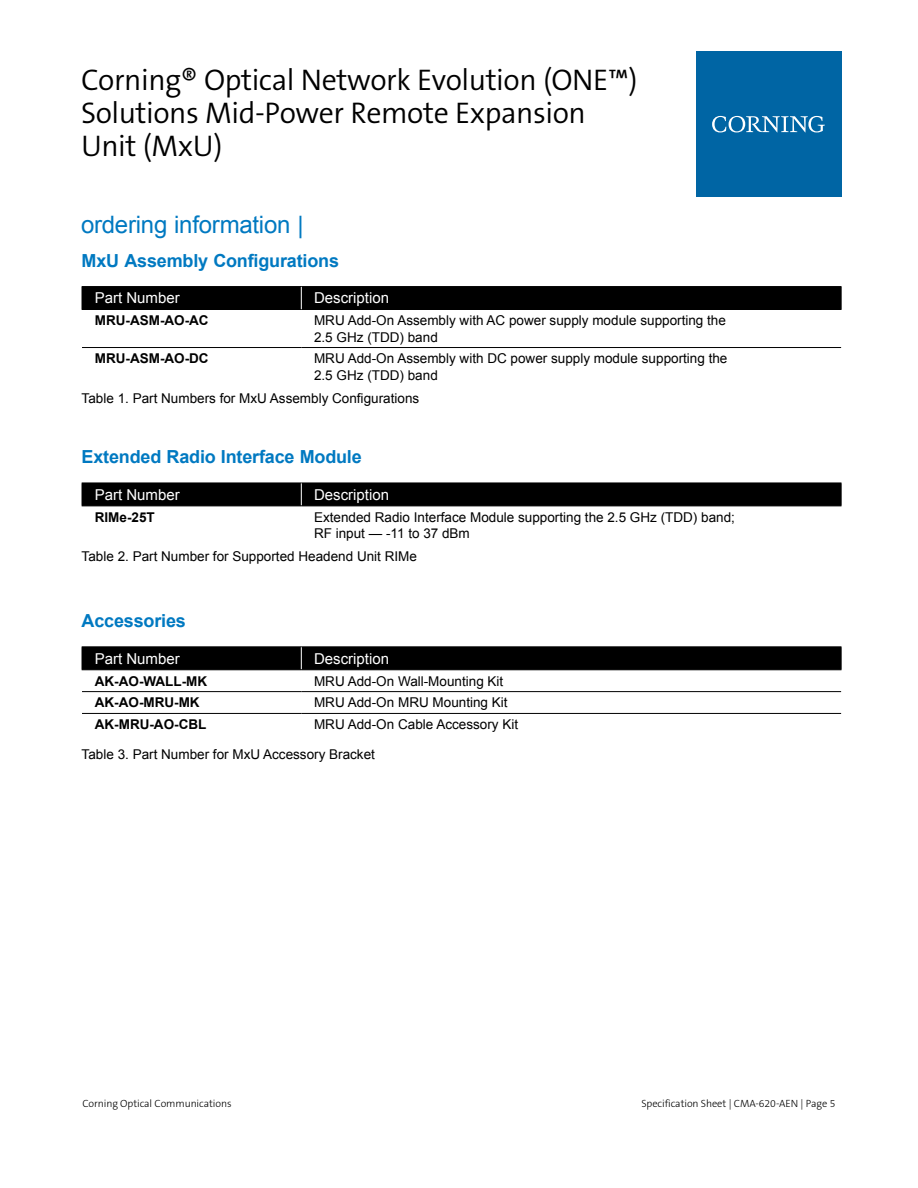
<style>
.page{position:relative;width:918px;height:1188px;background:#fff}
.page>*{position:absolute;margin:0;border:0;box-sizing:border-box;transform-origin:0 0}
.t1{font:300 30px/33px "The Sans B W4";letter-spacing:-.015em;color:#000}
.t2{font:24px "Arial";letter-spacing:-.01em;color:#0079c1}
.t3{font:700 18px "Arial";letter-spacing:-.01em;color:#0079c1}
.t4{font:15px "Arial";color:#fff}
.t5{font:13.5px/16.2px "Arial";color:#000}
.t6{font:700 13.5px "Arial";color:#000}
.t7{font:300 10.5px "The Sans B W3";letter-spacing:-.01em;color:#000}
</style>
<div class="page">
<div style="left:696px;top:51px;width:146px;height:146px;background:#0065a4"></div>
<svg style="left:712px;top:116px;width:113px;height:17px"></svg>
<hr style="left:82px;top:286px;width:219px;height:1px;background:#000">
<hr style="left:301px;top:286px;width:541px;height:1px;background:#000">
<hr style="left:82px;top:309px;width:219px;height:1px;background:#000">
<hr style="left:301px;top:309px;width:541px;height:1px;background:#000">
<div style="left:82px;top:287px;width:760px;height:22px;background:#000"></div>
<hr style="left:82px;top:347px;width:219px;height:1px;background:#000">
<hr style="left:301px;top:347px;width:540px;height:1px;background:#000">
<div style="left:82px;top:483px;width:760px;height:23px;background:#000"></div>
<hr style="left:82px;top:506px;width:219px;height:1px;background:#000">
<hr style="left:301px;top:506px;width:541px;height:1px;background:#000">
<hr style="left:82px;top:646px;width:219px;height:1px;background:#000">
<hr style="left:301px;top:646px;width:541px;height:1px;background:#000">
<div style="left:82px;top:647px;width:760px;height:22px;background:#000"></div>
<hr style="left:82px;top:669px;width:219px;height:1px;background:#000">
<hr style="left:301px;top:669px;width:541px;height:1px;background:#000">
<hr style="left:82px;top:691px;width:219px;height:1px;background:#000">
<hr style="left:301px;top:691px;width:540px;height:1px;background:#000">
<hr style="left:82px;top:713px;width:219px;height:1px;background:#000">
<hr style="left:301px;top:713px;width:540px;height:1px;background:#000">
<h1 class="t1" style="left:81px;top:63px;width:558px">Corning® Optical Network Evolution (ONE™)<br>Solutions Mid-Power Remote Expansion<br>Unit (MxU)</h1>
<h2 class="t2" style="left:81px;top:209px;width:224px">ordering information |</h2>
<h3 class="t3" style="left:82px;top:249px;width:259px">MxU Assembly Configurations</h3>
<p class="t4" style="left:95px;top:288px;width:87px">Part Number</p>
<p class="t4" style="left:314px;top:288px;width:77px">Description</p>
<p class="t6" style="left:95px;top:312px;width:115px">MRU-ASM-AO-AC</p>
<p class="t5" style="left:314px;top:313px;width:413px">MRU Add-On Assembly with AC power supply module supporting the<br>2.5 GHz (TDD) band</p>
<p class="t6" style="left:95px;top:350px;width:115px">MRU-ASM-AO-DC</p>
<p class="t5" style="left:314px;top:351px;width:415px">MRU Add-On Assembly with DC power supply module supporting the<br>2.5 GHz (TDD) band</p>
<p class="t5" style="left:82px;top:390px;width:339px">Table 1. Part Numbers for MxU Assembly Configurations</p>
<h3 class="t3" style="left:82px;top:445px;width:282px">Extended Radio Interface Module</h3>
<p class="t4" style="left:95px;top:485px;width:87px">Part Number</p>
<p class="t4" style="left:314px;top:485px;width:77px">Description</p>
<p class="t6" style="left:95px;top:508px;width:62px">RIMe-25T</p>
<p class="t5" style="left:314px;top:509px;width:422px">Extended Radio Interface Module supporting the 2.5 GHz (TDD) band;<br>RF input — -11 to 37 dBm</p>
<p class="t5" style="left:82px;top:548px;width:337px">Table 2. Part Number for Supported Headend Unit RIMe</p>
<h3 class="t3" style="left:82px;top:609px;width:106px">Accessories</h3>
<p class="t4" style="left:95px;top:649px;width:87px">Part Number</p>
<p class="t4" style="left:314px;top:649px;width:77px">Description</p>
<p class="t6" style="left:95px;top:672px;width:114px">AK-AO-WALL-MK</p>
<p class="t5" style="left:314px;top:673px;width:191px">MRU Add-On Wall-Mounting Kit</p>
<p class="t6" style="left:95px;top:694px;width:106px">AK-AO-MRU-MK</p>
<p class="t5" style="left:314px;top:695px;width:195px">MRU Add-On MRU Mounting Kit</p>
<p class="t6" style="left:95px;top:716px;width:113px">AK-MRU-AO-CBL</p>
<p class="t5" style="left:314px;top:717px;width:206px">MRU Add-On Cable Accessory Kit</p>
<p class="t5" style="left:82px;top:746px;width:295px">Table 3. Part Number for MxU Accessory Bracket</p>
<p class="t7" style="left:82px;top:1097px;width:151px">Corning Optical Communications</p>
<p class="t7" style="left:641px;top:1097px;width:196px">Specification Sheet | CMA-620-AEN | Page 5</p>
</div>
